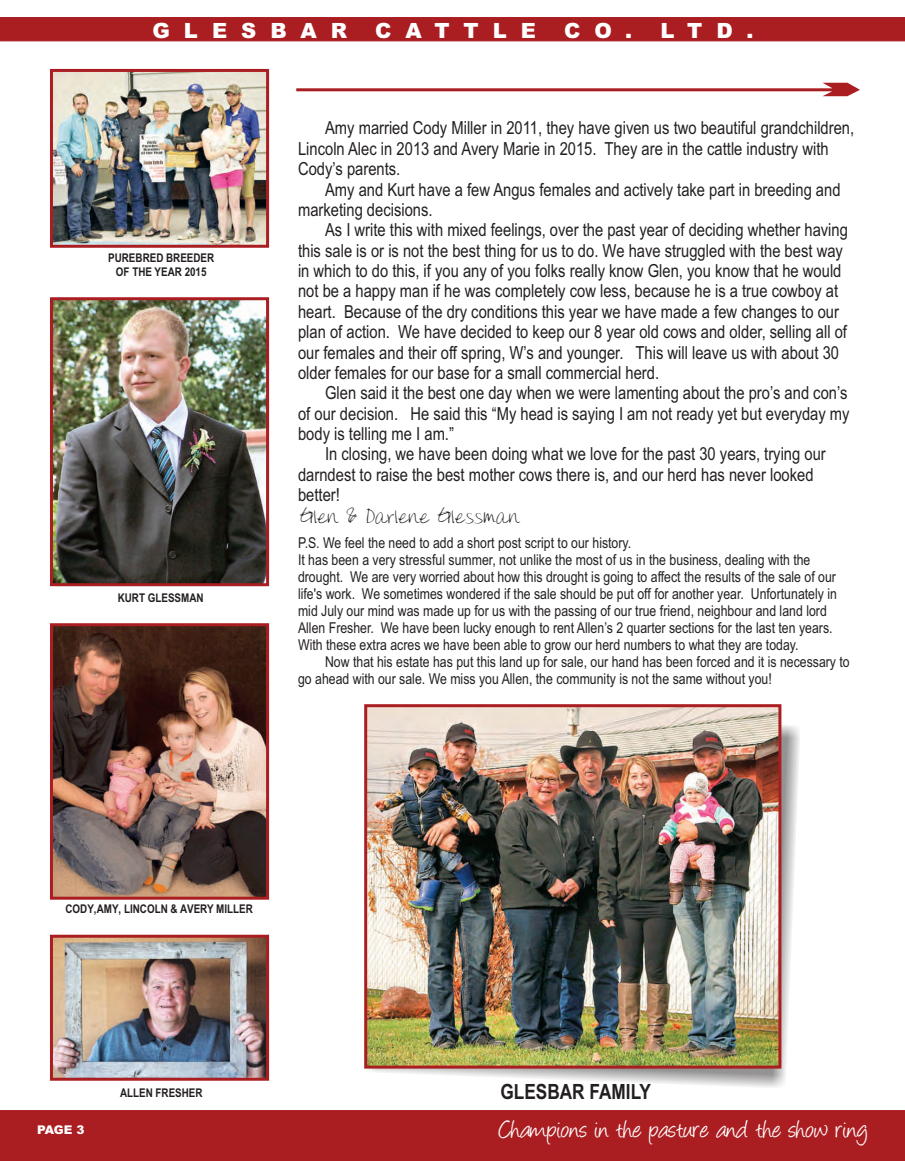
<style>
.page{position:relative;width:905px;height:1161px;background:#fff}
.page>*{position:absolute;margin:0;border:0;box-sizing:border-box;transform-origin:0 0}
.t1{font:28.8px "Angelina";color:#fff}
.t2{font:900 21px "Arial";letter-spacing:.665em;color:#fff}
.t3{font:700 21px "Arial Narrow";color:#231f20}
.t4{font:18px/20.4px "Arial Narrow";color:#231f20}
.t5{font:18px "Lindy";color:#231f20}
.t6{font:15px/17px "Arial Narrow";color:#231f20}
.t7{font:700 12px/13.6px "Arial Narrow";color:#231f20;text-align:center}
.t8{font:900 12px "Arial";color:#fff}
</style>
<div class="page">
<svg style="left:296px;top:83px;width:564px;height:13px"></svg>
<img style="left:54px;top:73px;width:211px;height:171px">
<div style="left:50px;top:69px;width:219px;height:179px;border:3px solid #aa1e21"></div>
<img style="left:54px;top:301px;width:211px;height:281px">
<div style="left:50px;top:297px;width:219px;height:289px;border:3px solid #aa1e21"></div>
<img style="left:54px;top:939px;width:211px;height:138px">
<div style="left:50px;top:935px;width:219px;height:146px;border:3px solid #aa1e21"></div>
<div style="left:0;top:1110px;width:904px;height:51px;background:#aa1d21"></div>
<div style="left:0;top:17px;width:904px;height:24px;background:#aa1d21"></div>
<svg style="left:369px;top:708px;width:431px;height:380px"></svg>
<img style="left:368px;top:708px;width:409px;height:357px">
<div style="left:364px;top:704px;width:417px;height:365px;border:3px solid #aa1e21"></div>
<img style="left:54px;top:627px;width:211px;height:269px">
<div style="left:50px;top:623px;width:219px;height:277px;border:3px solid #aa1e21"></div>
<p class="t2" style="left:152px;top:22px;width:196px">GLESBAR</p>
<p class="t2" style="left:375px;top:22px;width:162px">CATTLE</p>
<p class="t2" style="left:564px;top:22px;width:191px">CO. LTD.</p>
<p class="t7" style="left:108px;top:253px;width:108px">PUREBRED BREEDER<br>OF THE YEAR 2015</p>
<p class="t7" style="left:118px;top:592px;width:87px">KURT GLESSMAN</p>
<p class="t4" style="left:298px;top:120px;width:557px;text-indent:27px">Amy married Cody Miller in 2011, they have given us two beautiful grandchildren,<br>Lincoln Alec in 2013 and Avery Marie in 2015. They are in the cattle industry with<br>Cody’s parents.</p>
<p class="t4" style="left:298px;top:181px;width:544px;text-indent:27px">Amy and Kurt have a few Angus females and actively take part in breeding and marketing decisions.</p>
<p class="t4" style="left:298px;top:221px;width:551px;text-indent:27px">As I write this with mixed feelings, over the past year of deciding whether having this sale is or is not the best thing for us to do. We have struggled with the best way in which to do this, if you any of you folks really know Glen, you know that he would not be a happy man if he was completely cow less, because he is a true cowboy at heart. Because of the dry conditions this year we have made a few changes to our plan of action. We have decided to keep our 8 year old cows and older, selling all of our females and their off spring, W’s and younger. This will leave us with about 30 older females for our base for a small commercial herd.</p>
<p class="t4" style="left:298px;top:384px;width:553px;text-align:justify;text-indent:27px">Glen said it the best one day when we were lamenting about the pro’s and con’s of our decision. He said this “My head is saying I am not ready yet but everyday my body is telling me I am.”</p>
<p class="t4" style="left:298px;top:446px;width:529px;text-indent:27px">In closing, we have been doing what we love for the past 30 years, trying our darndest to raise the best mother cows there is, and our herd has never looked better!</p>
<p class="t5" style="left:298px;top:506px;width:222px">Glen &amp; Darlene Glessman</p>
<p class="t6" style="left:298px;top:536px;width:540px">P.S. We feel the need to add a short post script to our history.<br>It has been a very stressful summer, not unlike the most of us in the business, dealing with the drought. We are very worried about how this drought is going to affect the results of the sale of our life's work. We sometimes wondered if the sale should be put off for another year. Unfortunately in mid July our mind was made up for us with the passing of our true friend, neighbour and land lord Allen Fresher. We have been lucky enough to rent Allen’s 2 quarter sections for the last ten years.<br>With these extra acres we have been able to grow our herd numbers to what they are today.</p>
<p class="t6" style="left:298px;top:655px;width:553px;text-indent:27px">Now that his estate has put this land up for sale, our hand has been forced and it is necessary to go ahead with our sale. We miss you Allen, the community is not the same without you!</p>
<p class="t7" style="left:65px;top:903px;width:189px">CODY,AMY, LINCOLN &amp; AVERY MILLER</p>
<p class="t7" style="left:120px;top:1087px;width:84px">ALLEN FRESHER</p>
<p class="t3" style="left:500px;top:1083px;width:152px">GLESBAR FAMILY</p>
<p class="t8" style="left:37px;top:1125px;width:49px">PAGE 3</p>
<h1 class="t1" style="left:499px;top:1117px;width:370px">Champions in the pasture and the show ring</h1>
</div>
